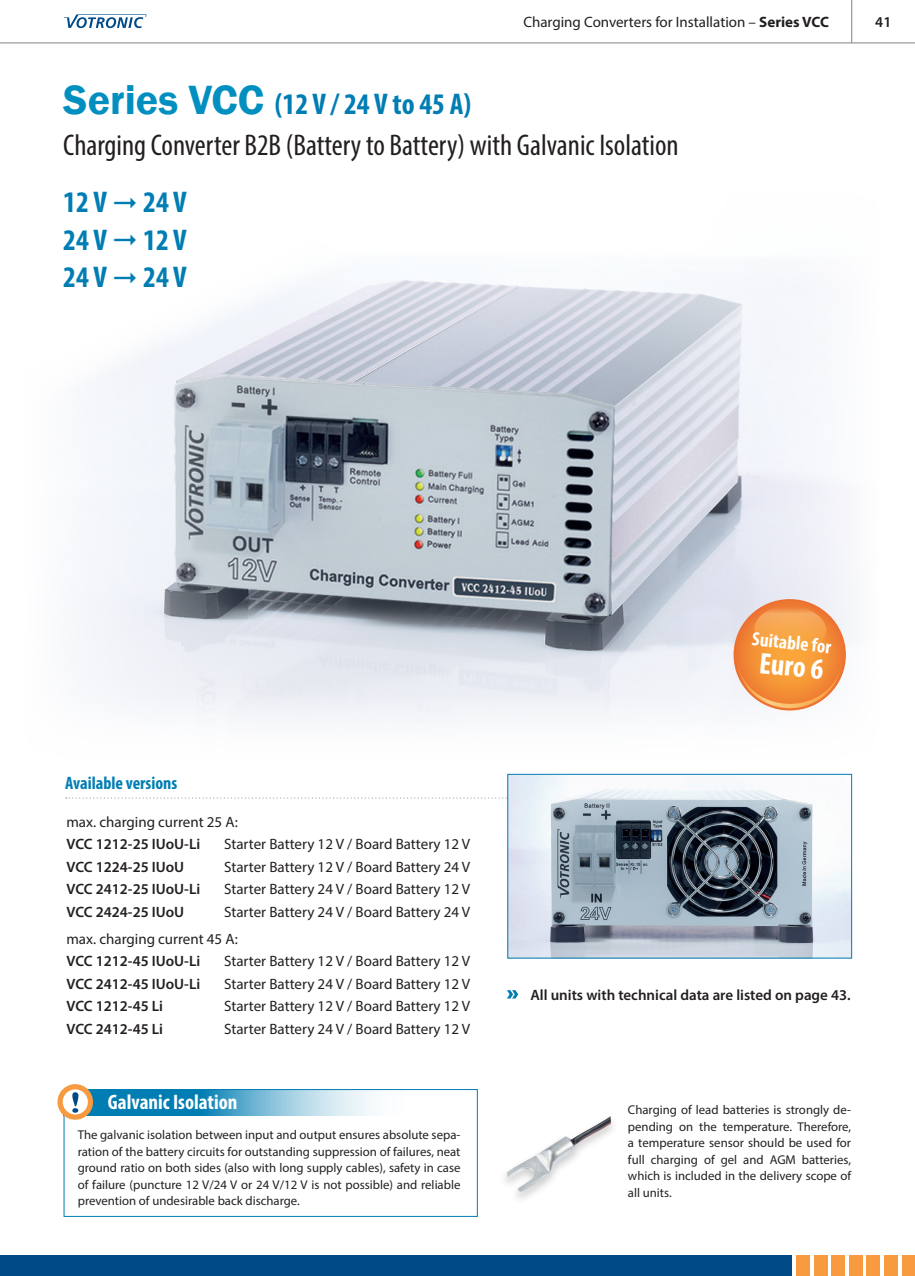
<style>
.page{position:relative;width:915px;height:1276px;background:#fff}
.page>*{position:absolute;margin:0;border:0;box-sizing:border-box;transform-origin:0 0}
.t1{font:condensed 30px/40.5px "Myriad Pro";color:#231f20}
.t2{font:700 condensed 30px/37.5px "Myriad Pro";color:#007db3;text-align:justify}
.t3{font:700 condensed 30px "Myriad Pro";color:#fff}
.t4{font:700 condensed 21px "Myriad Pro";color:#fff}
.t5{font:700 condensed 19.5px "Myriad Pro";color:#fff}
.t6{font:700 condensed 18px "Myriad Pro";color:#007db3}
.t7{font:15px/27px "Myriad Pro";color:#231f20}
.t8{font:600 15px "Myriad Pro";color:#231f20}
.t9{font:12.75px/16.5px "Myriad Pro";color:#231f20;text-align:justify}
.s1{font-weight:700}
.s2{font-family:"Franklin Gothic";font-weight:600;font-stretch:normal;font-size:42px;color:#008fbf}
.s3{font-weight:700;color:#007db3}
.s4{font-size:18px;color:#007db3}
</style>
<div class="page">
<div style="left:796px;top:1254px;width:13px;height:22px;background:#f89a3f"></div>
<div style="left:813px;top:1254px;width:13px;height:22px;background:#f89a3f"></div>
<div style="left:831px;top:1254px;width:13px;height:22px;background:#f89a3f"></div>
<div style="left:848px;top:1254px;width:13px;height:22px;background:#f89a3f"></div>
<div style="left:866px;top:1254px;width:13px;height:22px;background:#f89a3f"></div>
<div style="left:883px;top:1254px;width:14px;height:22px;background:#f89a3f"></div>
<div style="left:901px;top:1254px;width:13px;height:22px;background:#f89a3f"></div>
<div style="left:0;top:1254px;width:791px;height:22px;background:#004b87"></div>
<hr style="left:0;top:43px;width:914px;height:1px;background:#808285">
<hr style="left:851px;top:0;width:1px;height:43px;background:#808285">
<svg style="left:64px;top:14px;width:82px;height:14px"></svg>
<img style="left:81px;top:281px;width:772px;height:442px">
<svg style="left:66px;top:797px;width:441px;height:1px"></svg>
<svg style="left:81px;top:279px;width:350px;height:145px"></svg>
<img style="left:509px;top:776px;width:340px;height:180px">
<div style="left:507px;top:774px;width:344px;height:184px;border:1px solid #007db3"></div>
<svg style="left:507px;top:990px;width:12px;height:9px"></svg>
<svg style="left:87px;top:1089px;width:322px;height:26px;background:#68b1d1"></svg>
<div style="left:57px;top:1084px;width:36px;height:35px;background:#f89a3f;border-radius:50%"></div>
<div style="left:63px;top:1089px;width:25px;height:25px;background:#fff;border-radius:50%"></div>
<svg style="left:72px;top:1092px;width:6px;height:20px"></svg>
<img style="left:506px;top:1116px;width:105px;height:76px">
<svg style="left:733px;top:599px;width:112px;height:111px"></svg>
<svg style="left:737px;top:605px;width:104px;height:103px;background:#f3a055"></svg>
<svg style="left:114px;top:279px;width:22px;height:4px"></svg>
<p class="t7" style="left:523px;top:8px;width:307px">Charging Converters for Installation – <span class="s1">Series VCC</span></p>
<p class="t8" style="left:875px;top:12px;width:18px">41</p>
<h1 class="t1" style="left:63px;top:84px;width:616px"><span class="s2">Series VCC</span> <span class="s3">(12 V / 24 V to 45 A)<br></span>Charging Converter B2B (Battery to Battery) with Galvanic Isolation</h1>
<h1 class="t2" style="left:63px;top:183px;width:125px">12 V 24 V 24 V 12 V 24 V 24 V</h1>
<h3 class="t6" style="left:65px;top:771px;width:114px">Available versions</h3>
<h3 class="t5" style="left:753px;top:626px;width:81px;rotate:6deg">Suitable for</h3>
<h1 class="t3" style="left:761px;top:644px;width:66px;rotate:6deg">Euro 6</h1>
<p class="t7" style="left:66px;top:808px;width:173px">max. charging current 25 A:</p>
<p class="t8" style="left:66px;top:834px;width:135px">VCC 1212-25 IUoU-Li</p>
<p class="t7" style="left:224px;top:830px;width:247px">Starter Battery 12 V / Board Battery 12 V</p>
<p class="t8" style="left:66px;top:857px;width:119px">VCC 1224-25 IUoU</p>
<p class="t7" style="left:224px;top:853px;width:247px">Starter Battery 12 V / Board Battery 24 V</p>
<p class="t8" style="left:66px;top:879px;width:135px">VCC 2412-25 IUoU-Li</p>
<p class="t7" style="left:224px;top:875px;width:247px">Starter Battery 24 V / Board Battery 12 V</p>
<p class="t8" style="left:66px;top:902px;width:119px">VCC 2424-25 IUoU</p>
<p class="t7" style="left:66px;top:898px;width:405px;text-indent:158px">Starter Battery 24 V / Board Battery 24 V max. charging current 45 A:</p>
<p class="t8" style="left:66px;top:951px;width:135px">VCC 1212-45 IUoU-Li</p>
<p class="t7" style="left:224px;top:947px;width:247px">Starter Battery 12 V / Board Battery 12 V</p>
<p class="t8" style="left:66px;top:974px;width:135px">VCC 2412-45 IUoU-Li</p>
<p class="t7" style="left:224px;top:970px;width:247px">Starter Battery 24 V / Board Battery 12 V</p>
<p class="t8" style="left:66px;top:996px;width:98px">VCC 1212-45 Li</p>
<p class="t7" style="left:224px;top:992px;width:247px">Starter Battery 12 V / Board Battery 12 V</p>
<p class="t8" style="left:66px;top:1019px;width:98px">VCC 2412-45 Li</p>
<p class="t7" style="left:224px;top:1015px;width:247px">Starter Battery 24 V / Board Battery 12 V</p>
<h2 class="t4" style="left:108px;top:1089px;width:131px">Galvanic Isolation</h2>
<p class="t9" style="left:78px;top:1126px;width:384px">The galvanic isolation between input and output ensures absolute sepa&shy;ration of the battery circuits for outstanding suppression of failures, neat ground ratio on both sides (also with long supply cables), safety in case of failure (puncture 12 V/24 V or 24 V/12 V is not possible) and reliable prevention of undesirable back discharge.</p>
<p class="t8" style="left:507px;top:985px;width:344px"><span class="s4">››</span> All units with technical data are listed on page 43.</p>
<p class="t9" style="left:627px;top:1101px;width:225px">Charging of lead batteries is strongly de&shy;pending on the temperature. Therefore, a temperature sensor should be used for full charging of gel and AGM batteries, which is included in the delivery scope of all units.</p>
</div>
